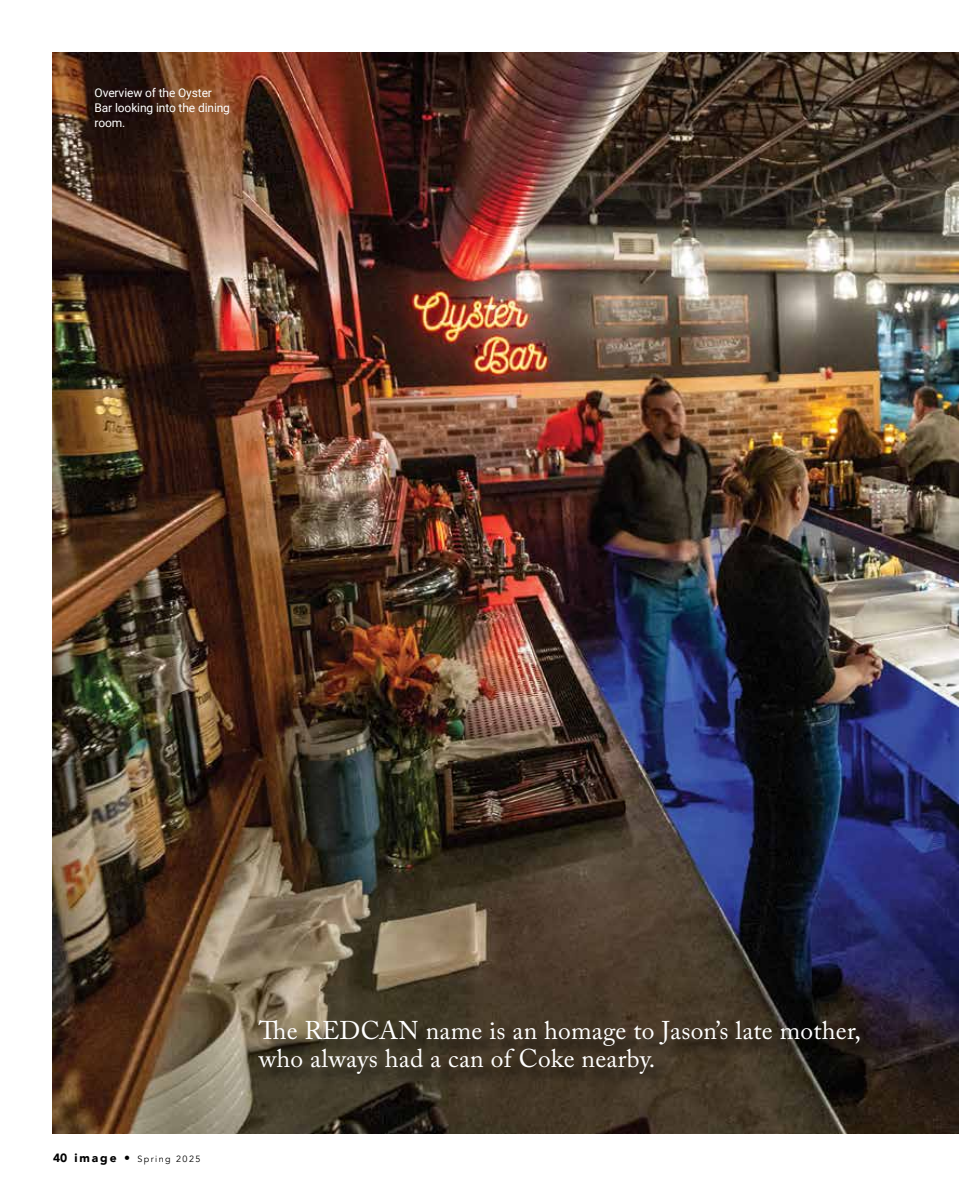
<style>
.page{position:relative;width:959px;height:1188px;background:#fff}
.page>*{position:absolute;margin:0;border:0;box-sizing:border-box;transform-origin:0 0}
.t1{font:25.5px/28.5px "Adobe Caslon Pro";letter-spacing:.01em;color:#fff}
.t2{font:12px/15px "Roboto";letter-spacing:-.01em;color:#fff}
.t3{font:9px "Avenir";letter-spacing:.16em;color:#000}
.s1{font-weight:900;font-size:12px}
</style>
<div class="page">
<img style="left:53px;top:53px;width:905px;height:1081px">
<div style="left:261px;top:1023px;width:616px;height:69px;background:#000;opacity:.75"></div>
<p class="t2" style="left:94px;top:85px;width:137px">Overview of the Oyster<br>Bar looking into the dining room.</p>
<p class="t3" style="left:53px;top:1154px;width:149px"><span class="s1">40 image •</span> Spring 2025</p>
<p class="t1" style="left:259px;top:1016px;width:603px">The REDCAN name is an homage to Jason’s late mother, who always had a can of Coke nearby.</p>
</div>
